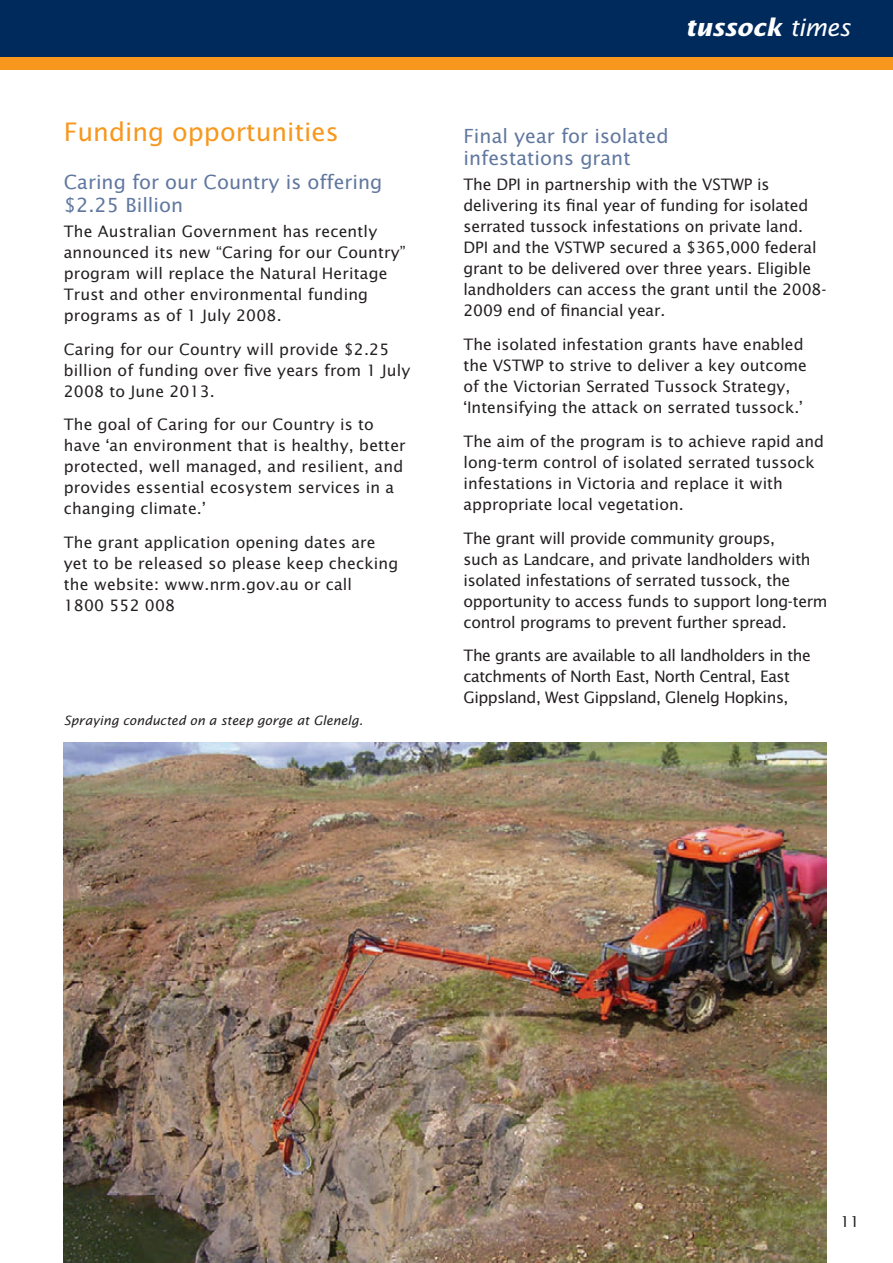
<style>
.page{position:relative;width:893px;height:1263px;background:#fff}
.page>*{position:absolute;margin:0;border:0;box-sizing:border-box;transform-origin:0 0}
.t1{font:25.5px "Lucida Sans Std";color:#f7971d}
.t2{font:italic 700 24px "Lucida Sans Std";letter-spacing:-.01em;color:#fff}
.t3{font:19.5px/22.5px "Lucida Sans Std";color:#60779f}
.t4{font:15.75px/21px "Lucida Sans Std";color:#231f20}
.t5{font:15.75px/21px "Lucida Sans Std";letter-spacing:-.02em;color:#231f20}
.t6{font:15.75px/21px "Lucida Sans Std";letter-spacing:-.03em;color:#231f20}
.t7{font:15px "Lucida Sans Std";color:#231f20}
.t8{font:italic 12.75px "Lucida Sans Std";color:#231f20}
.s1{font-weight:400}
</style>
<div class="page">
<div style="left:0;top:0;width:893px;height:57px;background:#00295c"></div>
<div style="left:0;top:57px;width:893px;height:13px;background:#f7971d"></div>
<img style="left:64px;top:742px;width:763px;height:521px">
<h1 class="t1" style="left:64px;top:121px;width:276px">Funding opportunities</h1>
<p class="t3" style="left:64px;top:172px;width:320px">Caring for our Country is offering $2.25 Billion</p>
<p class="t4" style="left:64px;top:222px;width:343px">The Australian Government has recently announced its new “Caring for our Country” program will replace the Natural Heritage Trust and other environmental funding programs as of 1 July 2008.</p>
<p class="t4" style="left:64px;top:339px;width:348px">Caring for our Country will provide $2.25 billion of funding over five years from 1 July<br>2008 to June 2013.</p>
<p class="t4" style="left:64px;top:415px;width:343px">The goal of Caring for our Country is to have ‘an environment that is healthy, better protected, well managed, and resilient, and provides essential ecosystem services in a changing climate.’</p>
<p class="t4" style="left:64px;top:533px;width:336px">The grant application opening dates are yet to be released so please keep checking the website: www.nrm.gov.au or call<br>1800 552 008</p>
<p class="t8" style="left:64px;top:715px;width:301px">Spraying conducted on a steep gorge at Glenelg.</p>
<h2 class="t2" style="left:686px;top:18px;width:166px">tussock <span class="s1">times</span></h2>
<p class="t3" style="left:463px;top:125px;width:207px">Final year for isolated infestations grant</p>
<p class="t4" style="left:463px;top:175px;width:364px">The DPI in partnership with the VSTWP is delivering its final year of funding for isolated serrated tussock infestations on private land.<br>DPI and the VSTWP secured a $365,000 federal grant to be delivered over three years. Eligible landholders can access the grant until the 2008- 2009 end of financial year.</p>
<p class="t4" style="left:463px;top:335px;width:345px">The isolated infestation grants have enabled the VSTWP to strive to deliver a key outcome of the Victorian Serrated Tussock Strategy, ‘Intensifying the attack on serrated tussock.’</p>
<p class="t4" style="left:463px;top:432px;width:362px">The aim of the program is to achieve rapid and long-term control of isolated serrated tussock infestations in Victoria and replace it with appropriate local vegetation.</p>
<p class="t5" style="left:463px;top:528px;width:366px">The grant will provide community groups,<br>such as Landcare, and private landholders with isolated infestations of serrated tussock, the opportunity to access funds to support long-term control programs to prevent further spread.</p>
<p class="t6" style="left:463px;top:646px;width:349px">The grants are available to all landholders in the catchments of North East, North Central, East<br>Gippsland, West Gippsland, Glenelg Hopkins,</p>
<p class="t7" style="left:841px;top:1215px;width:20px">11</p>
</div>
